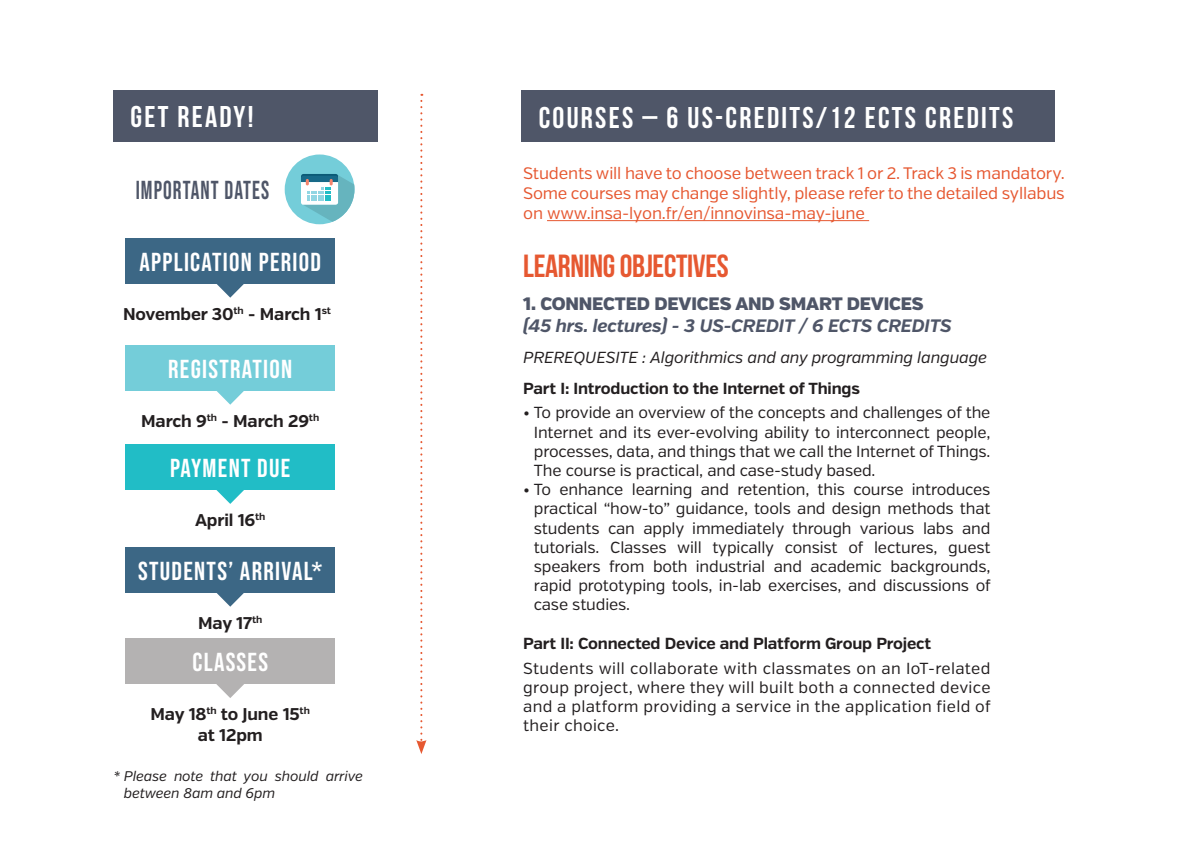
<style>
.page{position:relative;width:1191px;height:842px;background:#fff}
.page>*{position:absolute;margin:0;border:0;box-sizing:border-box;transform-origin:0 0}
.t1{font:700 32px "Bebas Neue";letter-spacing:-.01em;color:#e65831}
.t2{font:700 30px "Bebas Neue";letter-spacing:.075em;color:#fff}
.t3{font:26px "Bebas Neue";letter-spacing:.05em;color:#fff}
.t4{font:26px "Bebas Neue";letter-spacing:.05em;color:#4f5668;scale:.83 1}
.t5{font:italic 700 18px "Verb";letter-spacing:-.01em;color:#4f5668}
.t6{font:900 18px "Verb";letter-spacing:-.01em;color:#4f5668}
.t7{font:700 17px/20.4px "Verb";letter-spacing:-.01em;color:#231f20;text-align:center}
.t8{font:16.6px/20px "Verb";letter-spacing:-.01em;color:#e65831;text-align:justify}
.t9{font:16px/19.2px "Verb";letter-spacing:-.01em;color:#231f20;text-align:justify}
.t10{font:700 16px "Verb";letter-spacing:-.01em;color:#231f20}
.t11{font:italic 16px "Verb";letter-spacing:-.01em;color:#231f20}
.t12{font:italic 14px/16.8px "Verb";letter-spacing:-.01em;color:#231f20}
</style>
<div class="page">
<div style="left:522px;top:91px;width:532px;height:51px;background:#4f5668"></div>
<div style="left:113px;top:91px;width:264px;height:51px;background:#4f5668"></div>
<div style="left:125px;top:238px;width:210px;height:45px;background:#3c6785"></div>
<div style="left:125px;top:345px;width:210px;height:45px;background:#74cdd9"></div>
<div style="left:125px;top:444px;width:210px;height:46px;background:#21bdc6"></div>
<div style="left:125px;top:547px;width:210px;height:45px;background:#3c6785"></div>
<div style="left:125px;top:639px;width:210px;height:45px;background:#b4b2b2"></div>
<svg style="left:416px;top:94px;width:10px;height:660px"></svg>
<svg style="left:213px;top:283px;width:34px;height:15px"></svg>
<svg style="left:213px;top:390px;width:34px;height:15px"></svg>
<svg style="left:216px;top:490px;width:28px;height:14px"></svg>
<svg style="left:213px;top:592px;width:34px;height:15px"></svg>
<svg style="left:216px;top:684px;width:28px;height:14px"></svg>
<hr style="left:547px;top:220px;width:322px;height:1px;background:#e65831">
<div style="left:285px;top:154px;width:69px;height:70px;background:#74cdd9;border-radius:50%"></div>
<svg style="left:301px;top:174px;width:53px;height:48px"></svg>
<h2 class="t2" style="left:130px;top:101px;width:124px">GET READY!</h2>
<h3 class="t4" style="left:136px;top:175px;width:162px">IMPORTANT DATES</h3>
<h3 class="t3" style="left:139px;top:247px;width:183px">APPLICATION PERIOD</h3>
<p class="t7" style="left:123px;top:304px;width:209px">November 30<sup>th</sup> - March 1<sup>st</sup></p>
<h3 class="t3" style="left:168px;top:354px;width:126px">REGISTRATION</h3>
<p class="t7" style="left:141px;top:411px;width:179px">March 9<sup>th</sup> - March 29<sup>th</sup></p>
<h3 class="t3" style="left:170px;top:453px;width:122px">PAYMENT DUE</h3>
<p class="t7" style="left:195px;top:510px;width:72px">April 16<sup>th</sup></p>
<h3 class="t3" style="left:138px;top:556px;width:186px">STUDENTS’ ARRIVAL*</h3>
<p class="t7" style="left:198px;top:613px;width:66px">May 17<sup>th</sup></p>
<h3 class="t3" style="left:192px;top:647px;width:77px">CLASSES</h3>
<p class="t7" style="left:151px;top:704px;width:161px">May 18<sup>th</sup> to June 15<sup>th </sup>at 12pm</p>
<p class="t12" style="left:124px;top:768px;width:241px;text-indent:-10px">* Please note that you should arrive between 8am and 6pm</p>
<h2 class="t2" style="left:539px;top:101px;width:476px">COURSES – 6 US-CREDITS/12 ECTS CREDITS</h2>
<p class="t8" style="left:523px;top:164px;width:543px">Students will have to choose between track 1 or 2. Track 3 is mandatory.<br>Some courses may change slightly, please refer to the detailed syllabus on www.insa-lyon.fr/en/innovinsa-may-june</p>
<h1 class="t1" style="left:523px;top:249px;width:207px">LEARNING OBJECTIVES</h1>
<p class="t6" style="left:523px;top:293px;width:402px">1. CONNECTED DEVICES AND SMART DEVICES</p>
<p class="t5" style="left:523px;top:314px;width:430px">(45 hrs. lectures) - 3 US-CREDIT / 6 ECTS CREDITS</p>
<p class="t11" style="left:523px;top:348px;width:465px">PREREQUESITE : Algorithmics and any programming language</p>
<p class="t10" style="left:523px;top:378px;width:338px">Part I: Introduction to the Internet of Things</p>
<p class="t9" style="left:534px;top:403px;width:458px;text-indent:-11px">• To provide an overview of the concepts and challenges of the Internet and its ever-evolving ability to interconnect people, processes, data, and things that we call the Internet of Things.<br>The course is practical, and case-study based.</p>
<p class="t9" style="left:534px;top:480px;width:458px;text-indent:-11px">• To enhance learning and retention, this course introduces practical “how-to” guidance, tools and design methods that students can apply immediately through various labs and tutorials. Classes will typically consist of lectures, guest speakers from both industrial and academic backgrounds, rapid prototyping tools, in-lab exercises, and discussions of case studies.</p>
<p class="t10" style="left:523px;top:633px;width:409px">Part II: Connected Device and Platform Group Project</p>
<p class="t9" style="left:523px;top:659px;width:469px">Students will collaborate with classmates on an IoT-related group project, where they will built both a connected device and a platform providing a service in the application field of their choice.</p>
</div>
